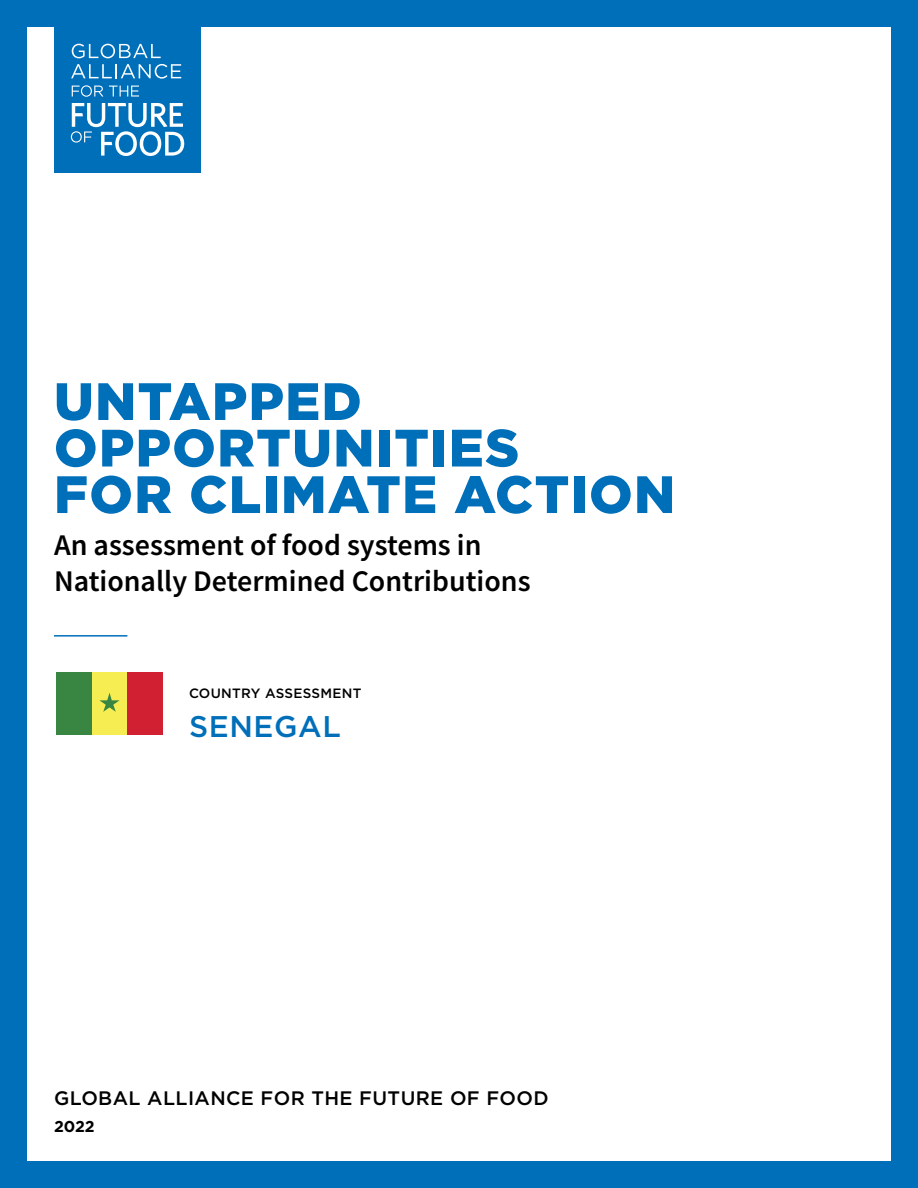
<style>
.page{position:relative;width:918px;height:1188px;background:#006fb9}
.page>*{position:absolute;margin:0;border:0;box-sizing:border-box;transform-origin:0 0}
.t1{font:900 52.5px/46.5px "Gotham";letter-spacing:.025em;color:#006fba}
.t2{font:600 30px/36px "Source Sans Pro";color:#000}
.t3{font:500 29.85px "Gotham";letter-spacing:.02em;color:#006fb9}
.t4{font:500 19.5px "Gotham";letter-spacing:.02em;color:#000}
.t5{font:700 15.75px "Gotham";color:#000}
.t6{font:500 13.5px "Gotham";letter-spacing:.02em;color:#000}
</style>
<div class="page">
<div style="left:27px;top:27px;width:864px;height:1134px;background:#fff"></div>
<div style="left:54px;top:26px;width:147px;height:147px;background:#006fba"></div>
<svg style="left:72px;top:44px;width:89px;height:14px"></svg>
<svg style="left:71px;top:64px;width:110px;height:15px"></svg>
<svg style="left:72px;top:85px;width:31px;height:12px"></svg>
<svg style="left:109px;top:86px;width:30px;height:11px"></svg>
<svg style="left:71px;top:103px;width:113px;height:53px"></svg>
<hr style="left:54px;top:635px;width:73px;height:2px;background:#006fba">
<div style="left:56px;top:672px;width:36px;height:63px;background:#398642"></div>
<div style="left:92px;top:672px;width:36px;height:63px;background:#f6ed52"></div>
<div style="left:128px;top:672px;width:35px;height:63px;background:#d02032"></div>
<svg style="left:99px;top:693px;width:21px;height:19px"></svg>
<h1 class="t1" style="left:54px;top:378px;width:623px">UNTAPPED<br>OPPORTUNITIES<br>FOR CLIMATE ACTION</h1>
<p class="t2" style="left:54px;top:527px;width:478px">An assessment of food systems in<br>Nationally Determined Contributions</p>
<p class="t6" style="left:189px;top:685px;width:174px">COUNTRY ASSESSMENT</p>
<p class="t3" style="left:189px;top:706px;width:153px">SENEGAL</p>
<p class="t4" style="left:54px;top:1086px;width:496px">GLOBAL ALLIANCE FOR THE FUTURE OF FOOD</p>
<p class="t5" style="left:54px;top:1116px;width:42px">2022</p>
</div>
